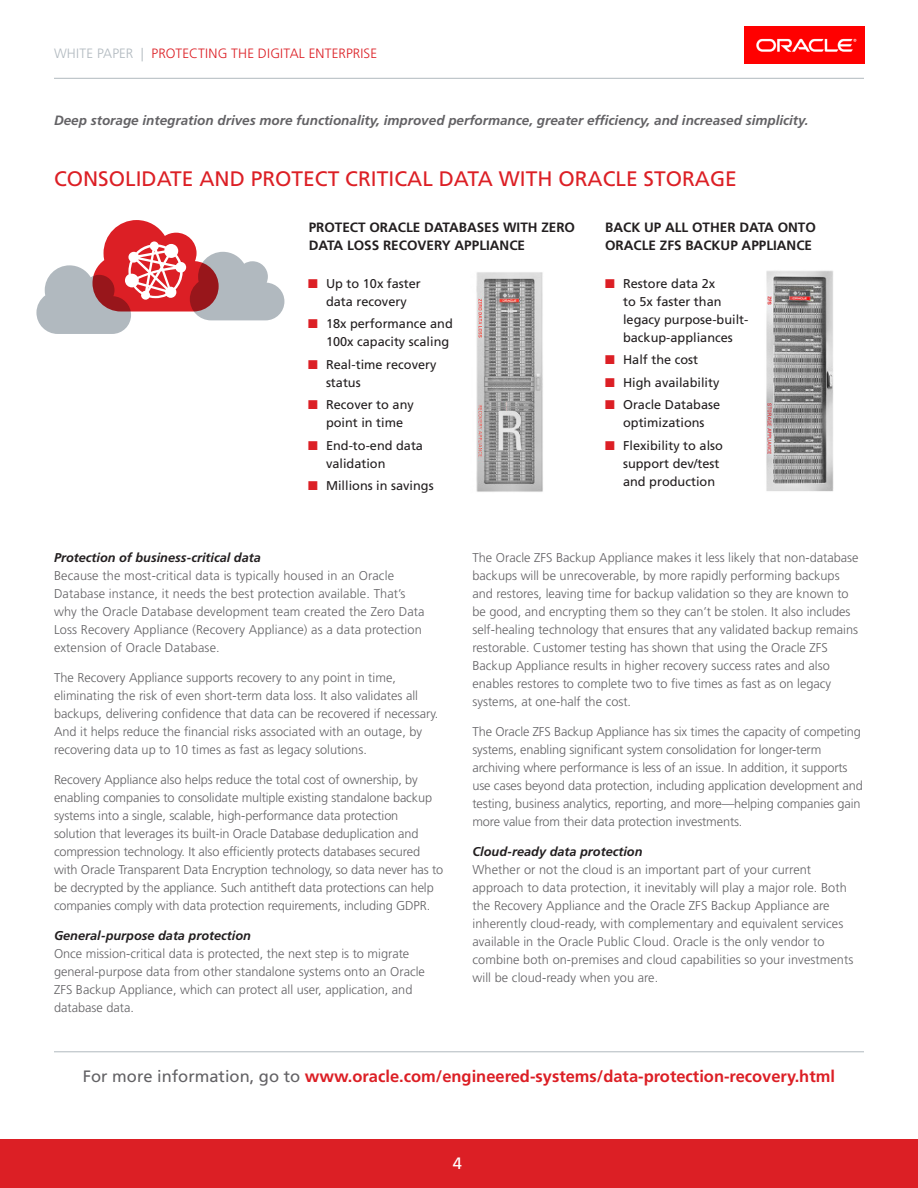
<style>
.page{position:relative;width:918px;height:1188px;background:#fff}
.page>*{position:absolute;margin:0;border:0;box-sizing:border-box;transform-origin:0 0}
.t1{font:21px "Frutiger LT Std";color:#dc1f25}
.t2{font:700 16.5px "Frutiger LT Std";color:#dc1f25}
.t3{font:16.5px "Frutiger LT Std";color:#fff}
.t4{font:italic 700 13.5px "Frutiger LT Std";color:#636265}
.t5{font:700 13.5px/18px "Frutiger LT Std";color:#231f20}
.t6{font:300 13.5px "Frutiger LT Std";letter-spacing:.015em;color:#dc1f25}
.t7{font:300 12.75px/18px "Frutiger LT Std";color:#636265}
.t8{font:12.75px/18px "Frutiger LT Std";color:#231f20}
.s1{color:#b1b9bf}
.s2{color:#dc1f25}
.s3{font-weight:700;font-style:italic;color:#231f20}
.s4{font-weight:400;color:#636265}
</style>
<div class="page">
<hr style="left:54px;top:78px;width:810px;height:1px;background:#b1b9bf">
<img style="left:744px;top:27px;width:120px;height:36px">
<svg style="left:36px;top:220px;width:248px;height:114px"></svg>
<div style="left:0;top:1139px;width:918px;height:49px;background:#dc1f25"></div>
<hr style="left:54px;top:1051px;width:810px;height:1px;background:#b1b9bf">
<img style="left:766px;top:270px;width:68px;height:222px">
<img style="left:476px;top:272px;width:67px;height:220px">
<p class="t6" style="left:54px;top:46px;width:325px"><span class="s1">WHITE PAPER |</span> PROTECTING THE DIGITAL ENTERPRISE</p>
<p class="t4" style="left:54px;top:113px;width:756px">Deep storage integration drives more functionality, improved performance, greater efficiency, and increased simplicity.</p>
<p class="t1" style="left:54px;top:166px;width:684px">CONSOLIDATE AND PROTECT CRITICAL DATA WITH ORACLE STORAGE</p>
<p class="t5" style="left:309px;top:219px;width:268px">PROTECT ORACLE DATABASES WITH ZERO<br>DATA LOSS RECOVERY APPLIANCE</p>
<p class="t5" style="left:605px;top:219px;width:212px">BACK UP ALL OTHER DATA ONTO<br>ORACLE ZFS BACKUP APPLIANCE</p>
<p class="t8" style="left:623px;top:274px;width:127px;text-indent:-18px"><span class="s2">■</span> Restore data 2x<br>to 5x faster than legacy purpose-built&shy;backup-appliances</p>
<p class="t8" style="left:605px;top:351px;width:95px"><span class="s2">■</span> Half the cost</p>
<p class="t8" style="left:605px;top:373px;width:116px"><span class="s2">■</span> High availability</p>
<p class="t8" style="left:605px;top:396px;width:117px;text-align:center"><span class="s2">■</span> Oracle Database optimizations</p>
<p class="t8" style="left:623px;top:436px;width:101px;text-indent:-18px"><span class="s2">■</span> Flexibility to also support dev/test and production</p>
<p class="t8" style="left:308px;top:274px;width:114px;text-align:center"><span class="s2">■</span> Up to 10x faster data recovery</p>
<p class="t8" style="left:308px;top:315px;width:146px;text-align:right"><span class="s2">■</span> 18x performance and<br>100x capacity scaling</p>
<p class="t8" style="left:326px;top:355px;width:112px;text-indent:-18px"><span class="s2">■</span> Real-time recovery status</p>
<p class="t8" style="left:308px;top:396px;width:107px;text-align:center"><span class="s2">■</span> Recover to any point in time</p>
<p class="t8" style="left:326px;top:436px;width:99px;text-indent:-18px"><span class="s2">■</span> End-to-end data validation</p>
<p class="t8" style="left:308px;top:477px;width:127px"><span class="s2">■</span> Millions in savings</p>
<p class="t7" style="left:54px;top:549px;width:372px"><span class="s3">Protection of business-critical data<br></span>Because the most-critical data is typically housed in an Oracle Database instance, it needs the best protection available. That’s why the Oracle Database development team created the Zero Data Loss Recovery Appliance (Recovery Appliance) as a data protection extension of Oracle Database.</p>
<p class="t7" style="left:54px;top:669px;width:386px">The Recovery Appliance supports recovery to any point in time, eliminating the risk of even short-term data loss. It also validates all backups, delivering confidence that data can be recovered if necessary.<br>And it helps reduce the financial risks associated with an outage, by recovering data up to 10 times as fast as legacy solutions.</p>
<p class="t7" style="left:54px;top:771px;width:391px">Recovery Appliance also helps reduce the total cost of ownership, by enabling companies to consolidate multiple existing standalone backup systems into a single, scalable, high-performance data protection solution that leverages its built-in Oracle Database deduplication and compression technology. It also efficiently protects databases secured with Oracle Transparent Data Encryption technology, so data never has to be decrypted by the appliance. Such antitheft data protections can help companies comply with data protection requirements, including GDPR.</p>
<p class="t7" style="left:54px;top:927px;width:372px"><span class="s3">General-purpose data protection<br></span>Once mission-critical data is protected, the next step is to migrate general-purpose data from other standalone systems onto an Oracle ZFS Backup Appliance, which can protect all user, application, and database data.</p>
<p class="t7" style="left:472px;top:549px;width:388px">The Oracle ZFS Backup Appliance makes it less likely that non-database backups will be unrecoverable, by more rapidly performing backups and restores, leaving time for backup validation so they are known to be good, and encrypting them so they can’t be stolen. It also includes self-healing technology that ensures that any validated backup remains restorable. Customer testing has shown that using the Oracle ZFS Backup Appliance results in higher recovery success rates and also enables restores to complete two to five times as fast as on legacy systems, at one-half the cost.</p>
<p class="t7" style="left:472px;top:723px;width:392px">The Oracle ZFS Backup Appliance has six times the capacity of competing systems, enabling significant system consolidation for longer-term archiving where performance is less of an issue. In addition, it supports use cases beyond data protection, including application development and testing, business analytics, reporting, and more—helping companies gain more value from their data protection investments.</p>
<p class="t7" style="left:472px;top:843px;width:382px"><span class="s3">Cloud-ready data protection<br></span>Whether or not the cloud is an important part of your current approach to data protection, it inevitably will play a major role. Both the Recovery Appliance and the Oracle ZFS Backup Appliance are inherently cloud-ready, with complementary and equivalent services available in the Oracle Public Cloud. Oracle is the only vendor to combine both on-premises and cloud capabilities so your investments will be cloud-ready when you are.</p>
<p class="t2" style="left:83px;top:1066px;width:754px"><span class="s4">For more information, go to</span> www.oracle.com/engineered-systems/data-protection-recovery.html</p>
<p class="t3" style="left:453px;top:1154px;width:11px">4</p>
</div>
